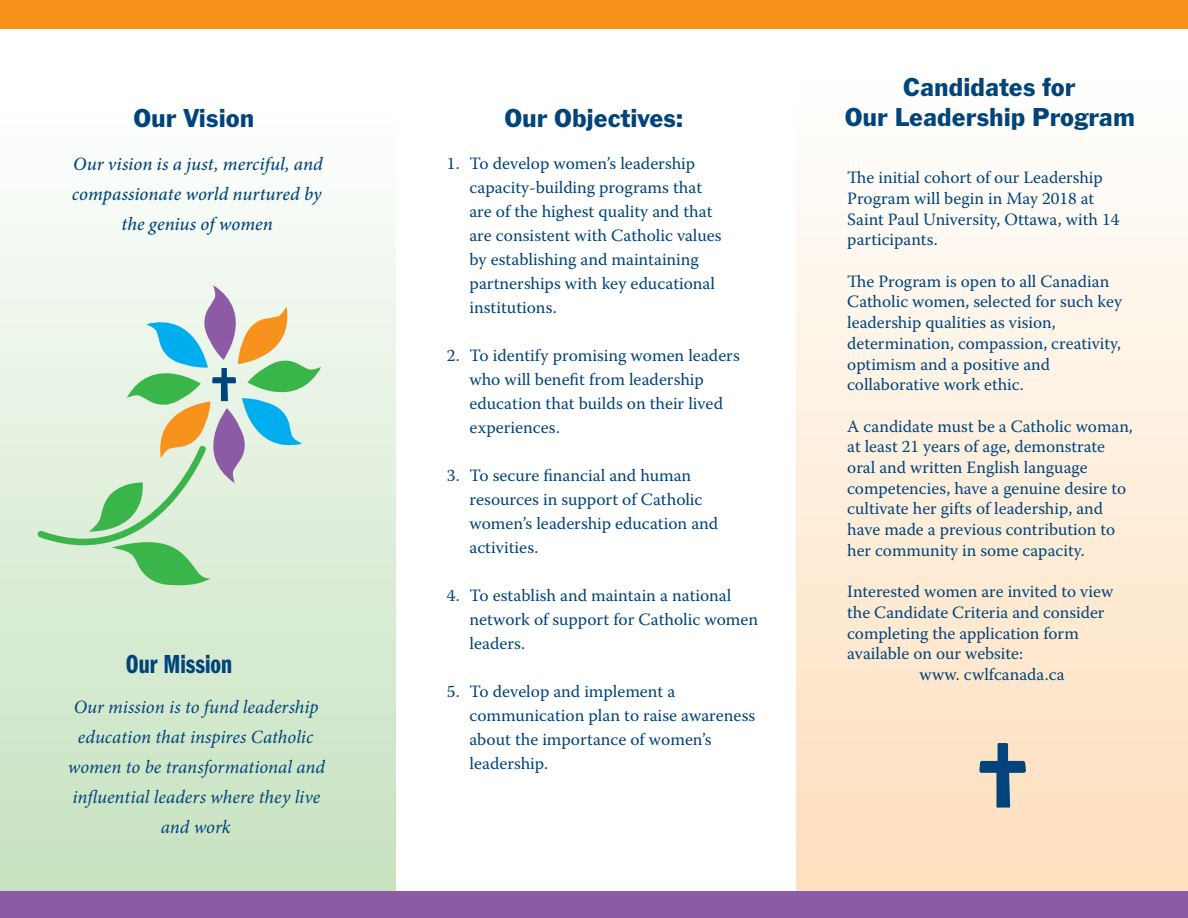
<style>
.page{position:relative;width:1188px;height:918px;background:#fff}
.page>*{position:absolute;margin:0;border:0;box-sizing:border-box;transform-origin:0 0}
.t1{font:27px/30px "Franklin Got T";color:#00447b;text-align:center}
.t2{font:27px "ITC Franklin Gothic Std Dm Cp";color:#00447b}
.t3{font:italic 18.75px/30px "Minion Pro";color:#00447b;text-align:center}
.t4{font:italic 500 18.75px/30px "Minion Pro";color:#00447b;text-align:center}
.t5{font:17.25px/24px "Warnock Pro";color:#00447b}
</style>
<div class="page">
<div style="left:0;top:0;width:396px;height:918px;background:linear-gradient(to bottom,#fff,#c4e2be)"></div>
<div style="left:796px;top:0;width:392px;height:918px;background:linear-gradient(to bottom,#feffff,#fedebb)"></div>
<svg style="left:37px;top:285px;width:284px;height:301px;background:#cae0cb"></svg>
<div style="left:0;top:0;width:1188px;height:28px;background:#f7931d"></div>
<div style="left:0;top:891px;width:1188px;height:27px;background:#8d5ba6"></div>
<svg style="left:979px;top:743px;width:47px;height:65px;background:#9ba5a8"></svg>
<h1 class="t1" style="left:133px;top:102px;width:122px">Our Vision</h1>
<h1 class="t1" style="left:504px;top:102px;width:180px">Our Objectives:</h1>
<p class="t4" style="left:72px;top:149px;width:252px">Our vision is a just, merciful, and compassionate world nurtured by the genius of women</p>
<p class="t5" style="left:469px;top:151px;width:254px;text-indent:-22px">1. To develop women’s leadership capacity-building programs that are of the highest quality and that are consistent with Catholic values by establishing and maintaining partnerships with key educational institutions.</p>
<p class="t5" style="left:469px;top:343px;width:272px;text-indent:-22px">2. To identify promising women leaders who will benefit from leadership education that builds on their lived experiences.</p>
<p class="t5" style="left:469px;top:463px;width:250px;text-indent:-22px">3. To secure financial and human resources in support of Catholic women’s leadership education and activities.</p>
<p class="t5" style="left:469px;top:583px;width:290px;text-indent:-22px">4. To establish and maintain a national network of support for Catholic women leaders.</p>
<p class="t5" style="left:469px;top:679px;width:287px;text-indent:-22px">5. To develop and implement a communication plan to raise awareness about the importance of women’s leadership.</p>
<h1 class="t2" style="left:126px;top:649px;width:108px">Our Mission</h1>
<p class="t3" style="left:68px;top:692px;width:259px">Our mission is to fund leadership education that inspires Catholic women to be transformational and influential leaders where they live and work</p>
<h1 class="t1" style="left:845px;top:72px;width:292px">Candidates for<br>Our Leadership Program</h1>
<p class="t5" style="left:847px;top:167px;width:274px;line-height:20.7px">The initial cohort of our Leadership<br>Program will begin in May 2018 at<br>Saint Paul University, Ottawa, with 14 participants.</p>
<p class="t5" style="left:847px;top:270px;width:276px;line-height:20.7px">The Program is open to all Canadian Catholic women, selected for such key leadership qualities as vision, determination, compassion, creativity, optimism and a positive and collaborative work ethic.</p>
<p class="t5" style="left:847px;top:415px;width:287px;line-height:20.7px">A candidate must be a Catholic woman, at least 21 years of age, demonstrate oral and written English language competencies, have a genuine desire to cultivate her gifts of leadership, and have made a previous contribution to her community in some capacity.</p>
<p class="t5" style="left:847px;top:579px;width:268px">Interested women are invited to view</p>
<p class="t5" style="left:847px;top:600px;width:259px">the Candidate Criteria and consider</p>
<p class="t5" style="left:847px;top:621px;width:233px">completing the application form</p>
<p class="t5" style="left:847px;top:641px;width:177px">available on our website:</p>
<p class="t5" style="left:919px;top:662px;width:147px">www. cwlfcanada.ca</p>
</div>
